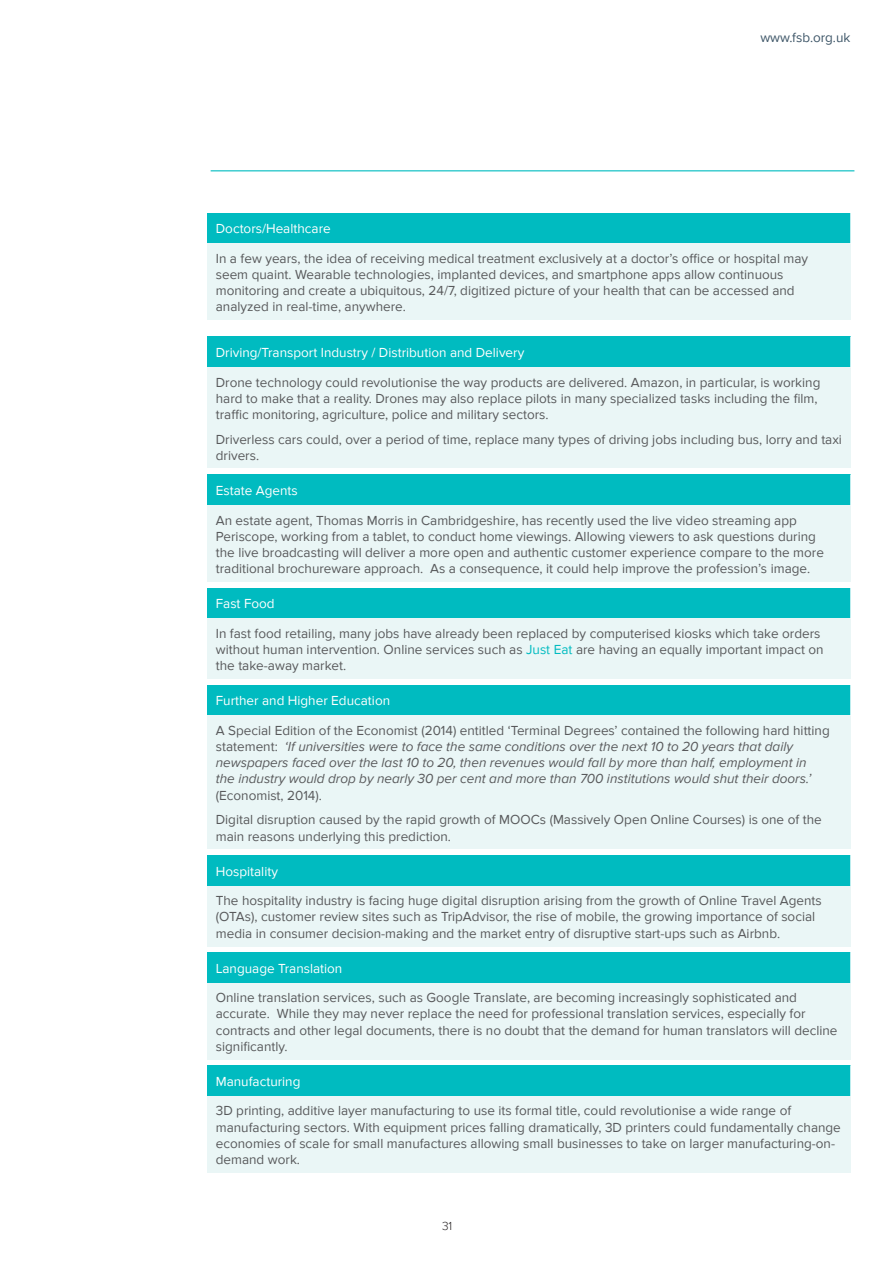
<style>
.page{position:relative;width:893px;height:1263px;background:#fff}
.page>*{position:absolute;margin:0;border:0;box-sizing:border-box;transform-origin:0 0}
.t1{font:13.5px/16.2px "Proxima Nova";color:#58595b}
.t2{font:italic 13.5px/16.2px "Proxima Nova";color:#58595b}
.t3{font:13.5px "Proxima Nova";color:#fff}
.t4{font:13.5px "Proxima Nova";color:#3e5668}
.t5{font:300 12px "Proxima Nova";color:#231f20}
.s1{color:#00bbc0}
.s2{font-style:normal}
</style>
<div class="page">
<div style="left:207px;top:213px;width:644px;height:31px;background:#00bbc0"></div>
<div style="left:207px;top:244px;width:644px;height:76px;background:#eaf6f6"></div>
<hr style="left:850px;top:213px;width:1px;height:31px;background:#fff">
<div style="left:207px;top:336px;width:644px;height:31px;background:#00bbc0"></div>
<div style="left:207px;top:367px;width:644px;height:101px;background:#eaf6f6"></div>
<hr style="left:850px;top:336px;width:1px;height:31px;background:#fff">
<div style="left:207px;top:474px;width:644px;height:31px;background:#00bbc0"></div>
<div style="left:207px;top:505px;width:644px;height:77px;background:#eaf6f6"></div>
<hr style="left:850px;top:474px;width:1px;height:31px;background:#fff">
<div style="left:207px;top:588px;width:644px;height:31px;background:#00bbc0"></div>
<div style="left:207px;top:619px;width:644px;height:60px;background:#eaf6f6"></div>
<hr style="left:850px;top:588px;width:1px;height:31px;background:#fff">
<div style="left:207px;top:685px;width:644px;height:31px;background:#00bbc0"></div>
<div style="left:207px;top:716px;width:644px;height:133px;background:#eaf6f6"></div>
<hr style="left:850px;top:685px;width:1px;height:31px;background:#fff">
<div style="left:207px;top:855px;width:644px;height:31px;background:#00bbc0"></div>
<div style="left:207px;top:886px;width:644px;height:60px;background:#eaf6f6"></div>
<hr style="left:850px;top:855px;width:1px;height:31px;background:#fff">
<div style="left:207px;top:952px;width:644px;height:31px;background:#00bbc0"></div>
<div style="left:207px;top:983px;width:644px;height:76px;background:#eaf6f6"></div>
<hr style="left:850px;top:952px;width:1px;height:31px;background:#fff">
<div style="left:207px;top:1065px;width:644px;height:31px;background:#00bbc0"></div>
<div style="left:207px;top:1096px;width:644px;height:76px;background:#eaf6f6"></div>
<hr style="left:850px;top:1065px;width:1px;height:31px;background:#fff">
<hr style="left:211px;top:170px;width:643px;height:1px;background:#00bbc0">
<p class="t4" style="left:760px;top:30px;width:92px">www.fsb.org.uk</p>
<p class="t3" style="left:216px;top:221px;width:116px">Doctors/Healthcare</p>
<p class="t1" style="left:216px;top:251px;width:594px">In a few years, the idea of receiving medical treatment exclusively at a doctor’s office or hospital may seem quaint. Wearable technologies, implanted devices, and smartphone apps allow continuous monitoring and create a ubiquitous, 24/7, digitized picture of your health that can be accessed and analyzed in real-time, anywhere.</p>
<p class="t3" style="left:216px;top:345px;width:310px">Driving/Transport Industry / Distribution and Delivery</p>
<p class="t1" style="left:216px;top:374px;width:606px">Drone technology could revolutionise the way products are delivered. Amazon, in particular, is working hard to make that a reality. Drones may also replace pilots in many specialized tasks including the film, traffic monitoring, agriculture, police and military sectors.</p>
<p class="t1" style="left:216px;top:432px;width:628px">Driverless cars could, over a period of time, replace many types of driving jobs including bus, lorry and taxi drivers.</p>
<p class="t3" style="left:216px;top:483px;width:84px">Estate Agents</p>
<p class="t1" style="left:216px;top:512px;width:610px">An estate agent, Thomas Morris in Cambridgeshire, has recently used the live video streaming app Periscope, working from a tablet, to conduct home viewings. Allowing viewers to ask questions during the live broadcasting will deliver a more open and authentic customer experience compare to the more traditional brochureware approach. As a consequence, it could help improve the profession’s image.</p>
<p class="t3" style="left:216px;top:596px;width:60px">Fast Food</p>
<p class="t1" style="left:216px;top:626px;width:609px">In fast food retailing, many jobs have already been replaced by computerised kiosks which take orders without human intervention. Online services such as <span class="s1">Just Eat</span> are having an equally important impact on the take-away market.</p>
<p class="t3" style="left:216px;top:693px;width:176px">Further and Higher Education</p>
<p class="t2" style="left:216px;top:723px;width:615px"><span class="s2">A Special Edition of the Economist (2014) entitled ‘Terminal Degrees’ contained the following hard hitting statement:</span> ‘If universities were to face the same conditions over the next 10 to 20 years that daily newspapers faced over the last 10 to 20, then revenues would fall by more than half, employment in<br>the industry would drop by nearly 30 per cent and more than 700 institutions would shut their doors.’</p>
<p class="t1" style="left:216px;top:783px;width:607px;line-height:24.8px">(Economist, 2014).<br>Digital disruption caused by the rapid growth of MOOCs (Massively Open Online Courses) is one of the</p>
<p class="t1" style="left:216px;top:828px;width:237px">main reasons underlying this prediction.</p>
<p class="t3" style="left:216px;top:863px;width:64px">Hospitality</p>
<p class="t1" style="left:216px;top:893px;width:607px">The hospitality industry is facing huge digital disruption arising from the growth of Online Travel Agents (OTAs), customer review sites such as TripAdvisor, the rise of mobile, the growing importance of social media in consumer decision-making and the market entry of disruptive start-ups such as Airbnb.</p>
<p class="t3" style="left:216px;top:960px;width:128px">Language Translation</p>
<p class="t1" style="left:216px;top:990px;width:623px">Online translation services, such as Google Translate, are becoming increasingly sophisticated and accurate. While they may never replace the need for professional translation services, especially for contracts and other legal documents, there is no doubt that the demand for human translators will decline significantly.</p>
<p class="t3" style="left:216px;top:1074px;width:86px">Manufacturing</p>
<p class="t1" style="left:216px;top:1103px;width:627px">3D printing, additive layer manufacturing to use its formal title, could revolutionise a wide range of manufacturing sectors. With equipment prices falling dramatically, 3D printers could fundamentally change economies of scale for small manufactures allowing small businesses to take on larger manufacturing-on&shy;demand work.</p>
<p class="t5" style="left:442px;top:1219px;width:12px">31</p>
</div>
